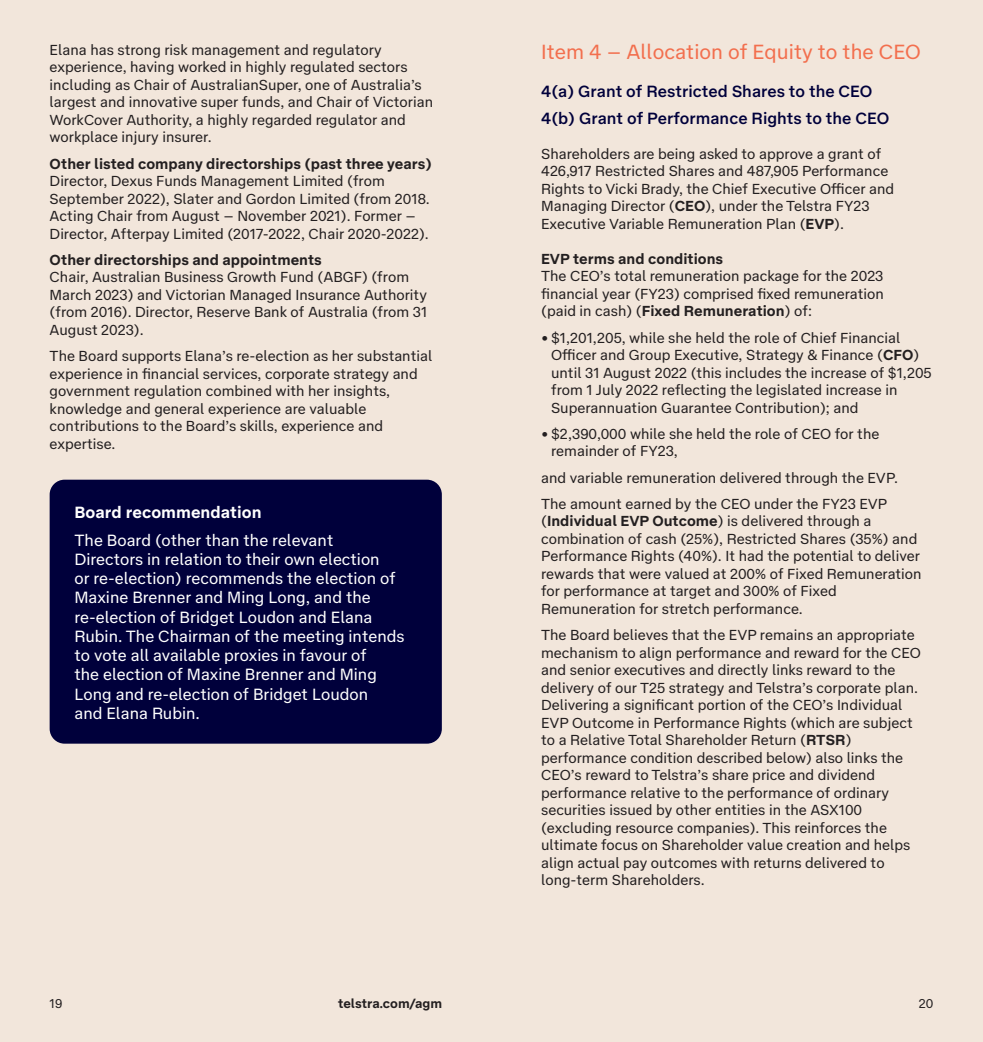
<style>
.page{position:relative;width:983px;height:1042px;background:#fff}
.page>*{position:absolute;margin:0;border:0;box-sizing:border-box;transform-origin:0 0}
.t1{font:21px "Telstra Text";color:#f36f4e}
.Callout__Pointer_Frames_Rev_9_5pt{font:16.62px/19.2px "Telstra Text";color:#fff}
.Subhead__Medium_9_5pt__1sp{font:500 16.62px "Telstra Text";color:#00003b}
.Subhead__Medium_9_5pt__1_2sp{font:500 16.62px "Telstra Text";color:#00003b}
.Callout__Pointer_Frames_Rev_9_5pt-2{font:700 16.62px "Telstra Text";color:#fff}
.Body__Text__1_2sp{font:14.88px/17.5px "Telstra Text";color:#231f20}
.Body__Text__1sp{font:14.88px/17.5px "Telstra Text";color:#231f20}
.Subhead__Bold_8_5pt{font:700 14.88px "Telstra Text";color:#231f20}
.t2{font:700 13.12px "Telstra Text";color:#231f20}
.t3{font:13.12px "Telstra Text";color:#231f20}
.s1{font-weight:700}
</style>
<div class="page">
<div style="left:0;top:0;width:982px;height:1042px;background:#f2e6db"></div>
<div style="left:50px;top:480px;width:391px;height:263px;background:#00003b;border-radius:15px"></div>
<p class="Body__Text__1_2sp" style="left:50px;top:40px;width:385px">Elana has strong risk management and regulatory experience, having worked in highly regulated sectors including as Chair of AustralianSuper, one of Australia’s largest and innovative super funds, and Chair of Victorian WorkCover Authority, a highly regarded regulator and workplace injury insurer.</p>
<p class="Subhead__Bold_8_5pt" style="left:50px;top:152px;width:383px">Other listed company directorships (past three years)</p>
<p class="Body__Text__1_2sp" style="left:50px;top:171px;width:381px">Director, Dexus Funds Management Limited (from September 2022), Slater and Gordon Limited (from 2018.<br>Acting Chair from August – November 2021). Former – Director, Afterpay Limited (2017-2022, Chair 2020-2022).</p>
<p class="Subhead__Bold_8_5pt" style="left:50px;top:248px;width:273px">Other directorships and appointments</p>
<p class="Body__Text__1_2sp" style="left:50px;top:267px;width:379px">Chair, Australian Business Growth Fund (ABGF) (from March 2023) and Victorian Managed Insurance Authority (from 2016). Director, Reserve Bank of Australia (from 31<br>August 2023).</p>
<p class="Body__Text__1_2sp" style="left:50px;top:346px;width:384px">The Board supports Elana’s re-election as her substantial experience in financial services, corporate strategy and government regulation combined with her insights, knowledge and general experience are valuable contributions to the Board’s skills, experience and expertise.</p>
<p class="Callout__Pointer_Frames_Rev_9_5pt-2" style="left:74px;top:499px;width:188px">Board recommendation</p>
<p class="Callout__Pointer_Frames_Rev_9_5pt" style="left:74px;top:529px;width:331px">The Board (other than the relevant Directors in relation to their own election<br>or re-election) recommends the election of Maxine Brenner and Ming Long, and the re-election of Bridget Loudon and Elana Rubin. The Chairman of the meeting intends to vote all available proxies in favour of<br>the election of Maxine Brenner and Ming Long and re-election of Bridget Loudon<br>and Elana Rubin.</p>
<h3 class="t1" style="left:541px;top:36px;width:381px">Item 4 – Allocation of Equity to the CEO</h3>
<p class="Subhead__Medium_9_5pt__1_2sp" style="left:541px;top:79px;width:333px">4(a) Grant of Restricted Shares to the CEO</p>
<p class="Subhead__Medium_9_5pt__1sp" style="left:541px;top:105px;width:349px">4(b) Grant of Performance Rights to the CEO</p>
<p class="Body__Text__1sp" style="left:541px;top:144px;width:354px">Shareholders are being asked to approve a grant of 426,917 Restricted Shares and 487,905 Performance Rights to Vicki Brady, the Chief Executive Officer and Managing Director (<span class="s1">CEO</span>), under the Telstra FY23<br>Executive Variable Remuneration Plan (<span class="s1">EVP</span>).</p>
<p class="Subhead__Bold_8_5pt" style="left:541px;top:247px;width:183px">EVP terms and conditions</p>
<p class="Body__Text__1_2sp" style="left:541px;top:266px;width:344px;text-align:justify">The CEO’s total remuneration package for the 2023 financial year (FY23) comprised fixed remuneration (paid in cash) (<span class="s1">Fixed Remuneration</span>) of:</p>
<p class="Body__Text__1_2sp" style="left:551px;top:328px;width:382px;text-indent:-10px">• $1,201,205, while she held the role of Chief Financial Officer and Group Executive, Strategy &amp; Finance (<span class="s1">CFO</span>) until 31 August 2022 (this includes the increase of $1,205 from 1 July 2022 reflecting the legislated increase in Superannuation Guarantee Contribution); and</p>
<p class="Body__Text__1_2sp" style="left:551px;top:424px;width:330px;text-indent:-10px">• $2,390,000 while she held the role of CEO for the remainder of FY23,</p>
<p class="Body__Text__1_2sp" style="left:541px;top:468px;width:358px">and variable remuneration delivered through the EVP.</p>
<p class="Body__Text__1_2sp" style="left:541px;top:494px;width:382px">The amount earned by the CEO under the FY23 EVP (<span class="s1">Individual EVP Outcome</span>) is delivered through a combination of cash (25%), Restricted Shares (35%) and Performance Rights (40%). It had the potential to deliver rewards that were valued at 200% of Fixed Remuneration for performance at target and 300% of Fixed Remuneration for stretch performance.</p>
<p class="Body__Text__1_2sp" style="left:541px;top:625px;width:381px">The Board believes that the EVP remains an appropriate mechanism to align performance and reward for the CEO and senior executives and directly links reward to the delivery of our T25 strategy and Telstra’s corporate plan.<br>Delivering a significant portion of the CEO’s Individual EVP Outcome in Performance Rights (which are subject to a Relative Total Shareholder Return (<span class="s1">RTSR</span>) performance condition described below) also links the CEO’s reward to Telstra’s share price and dividend performance relative to the performance of ordinary securities issued by other entities in the ASX100 (excluding resource companies). This reinforces the ultimate focus on Shareholder value creation and helps align actual pay outcomes with returns delivered to long-term Shareholders.</p>
<p class="t3" style="left:50px;top:993px;width:14px">19</p>
<p class="t2" style="left:338px;top:993px;width:106px">telstra.com/agm</p>
<p class="t3" style="left:918px;top:993px;width:16px">20</p>
</div>
